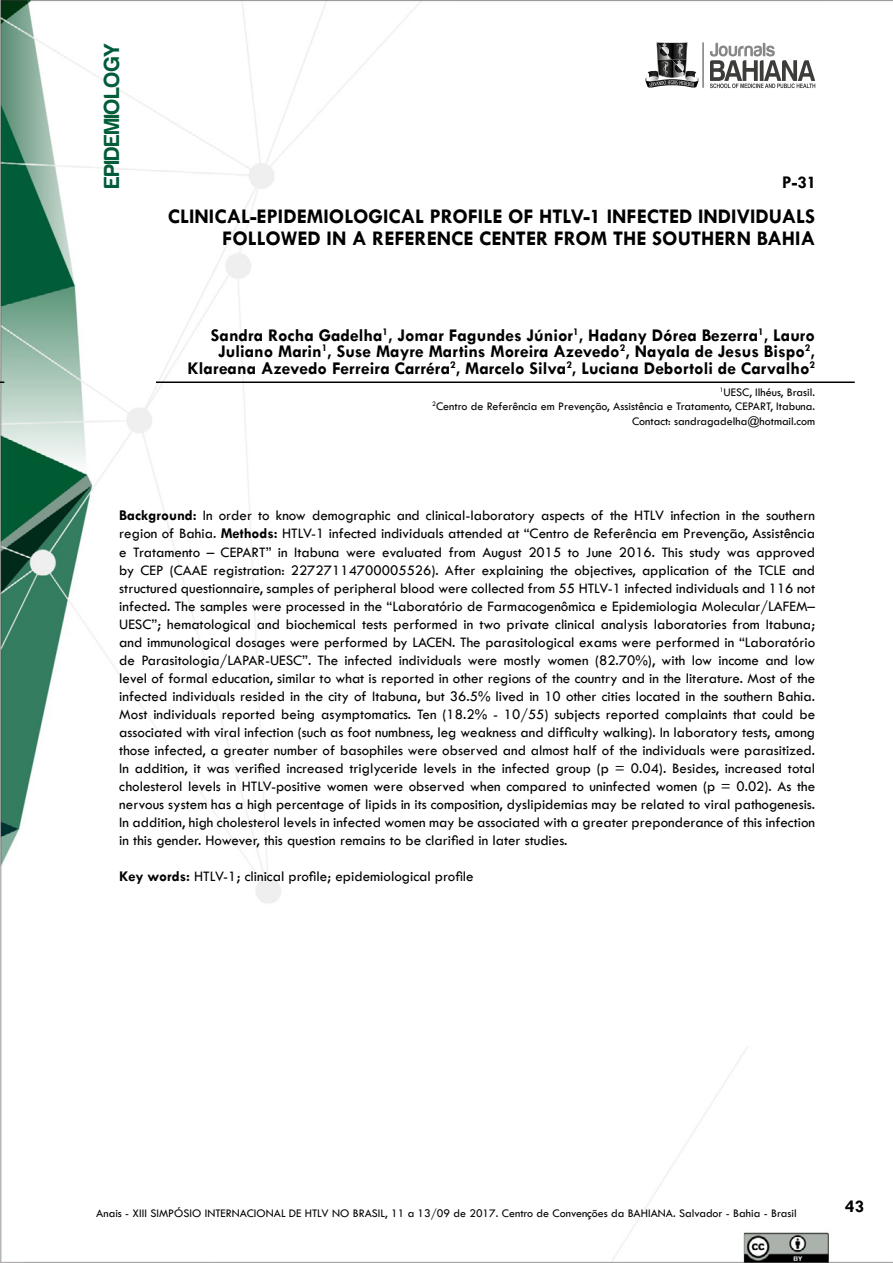
<style>
.page{position:relative;width:893px;height:1263px;background:#fff}
.page>*{position:absolute;margin:0;border:0;box-sizing:border-box;transform-origin:0 0}
.t1{font:22.5px "Harabara";letter-spacing:.02em;color:#015c39}
.t2{font:700 21px/22.5px "Tw Cen";color:#000;text-align:right}
.t3{font:700 18px/16.5px "Tw Cen";color:#000;text-align:right}
.t4{font:15px/18px "Tw Cen";color:#000;text-align:justify}
.t5{font:12px/14.4px "Tw Cen";color:#000;text-align:right}
.s1{font-weight:700}
</style>
<div class="page">
<img style="left:0;top:0;width:893px;height:1262px">
<hr style="left:702px;top:42px;width:1px;height:46px;background:#3c3c3b">
<svg style="left:710px;top:43px;width:105px;height:45px"></svg>
<svg style="left:645px;top:42px;width:54px;height:46px"></svg>
<hr style="left:156px;top:381px;width:699px;height:2px;background:#000">
<h1 class="t1" style="left:100px;top:188px;width:147px;rotate:-90deg">EPIDEMIOLOGY</h1>
<p class="t3" style="left:782px;top:173px;width:36px">P-31</p>
<h2 class="t2" style="left:168px;top:204px;width:649px">CLINICAL-EPIDEMIOLOGICAL PROFILE OF HTLV-1 INFECTED INDIVIDUALS<br>FOLLOWED IN A REFERENCE CENTER FROM THE SOUTHERN BAHIA</h2>
<p class="t3" style="left:187px;top:326px;width:629px">Sandra Rocha Gadelha<sup>1</sup>, Jomar Fagundes Júnior<sup>1</sup>, Hadany Dórea Bezerra<sup>1</sup>, Lauro<br>Juliano Marin<sup>1</sup>, Suse Mayre Martins Moreira Azevedo<sup>2</sup>, Nayala de Jesus Bispo<sup>2</sup>,<br>Klareana Azevedo Ferreira Carréra<sup>2</sup>, Marcelo Silva<sup>2</sup>, Luciana Debortoli de Carvalho<sup>2</sup></p>
<p class="t5" style="left:432px;top:385px;width:384px"><sup>1</sup>UESC, Ilhéus, Brasil.<br><sup>2</sup>Centro de Referência em Prevenção, Assistência e Tratamento, CEPART, Itabuna.<br>Contact: sandragadelha@hotmail.com</p>
<p class="t4" style="left:119px;top:507px;width:697px"><span class="s1">Background:</span> In order to know demographic and clinical-laboratory aspects of the HTLV infection in the southern region of Bahia. <span class="s1">Methods:</span> HTLV-1 infected individuals attended at “Centro de Referência em Prevenção, Assistência e Tratamento – CEPART” in Itabuna were evaluated from August 2015 to June 2016. This study was approved by CEP (CAAE registration: 22727114700005526). After explaining the objectives, application of the TCLE and structured questionnaire, samples of peripheral blood were collected from 55 HTLV-1 infected individuals and 116 not infected. The samples were processed in the “Laboratório de Farmacogenômica e Epidemiologia Molecular/LAFEM– UESC”; hematological and biochemical tests performed in two private clinical analysis laboratories from Itabuna; and immunological dosages were performed by LACEN. The parasitological exams were performed in “Laboratório de Parasitologia/LAPAR-UESC”. The infected individuals were mostly women (82.70%), with low income and low level of formal education, similar to what is reported in other regions of the country and in the literature. Most of the infected individuals resided in the city of Itabuna, but 36.5% lived in 10 other cities located in the southern Bahia.<br>Most individuals reported being asymptomatics. Ten (18.2% - 10/55) subjects reported complaints that could be associated with viral infection (such as foot numbness, leg weakness and difficulty walking). In laboratory tests, among those infected, a greater number of basophiles were observed and almost half of the individuals were parasitized.<br>In addition, it was verified increased triglyceride levels in the infected group (p = 0.04). Besides, increased total cholesterol levels in HTLV-positive women were observed when compared to uninfected women (p = 0.02). As the nervous system has a high percentage of lipids in its composition, dyslipidemias may be related to viral pathogenesis.<br>In addition, high cholesterol levels in infected women may be associated with a greater preponderance of this infection in this gender. However, this question remains to be clarified in later studies.</p>
<p class="t4" style="left:119px;top:867px;width:356px"><span class="s1">Key words:</span> HTLV-1; clinical profile; epidemiological profile</p>
<p class="t5" style="left:96px;top:1206px;width:702px">Anais - XIII SIMPÓSIO INTERNACIONAL DE HTLV NO BRASIL, 11 a 13/09 de 2017. Centro de Convenções da BAHIANA. Salvador - Bahia - Brasil</p>
<p class="t3" style="left:845px;top:1197px;width:21px">43</p>
</div>
